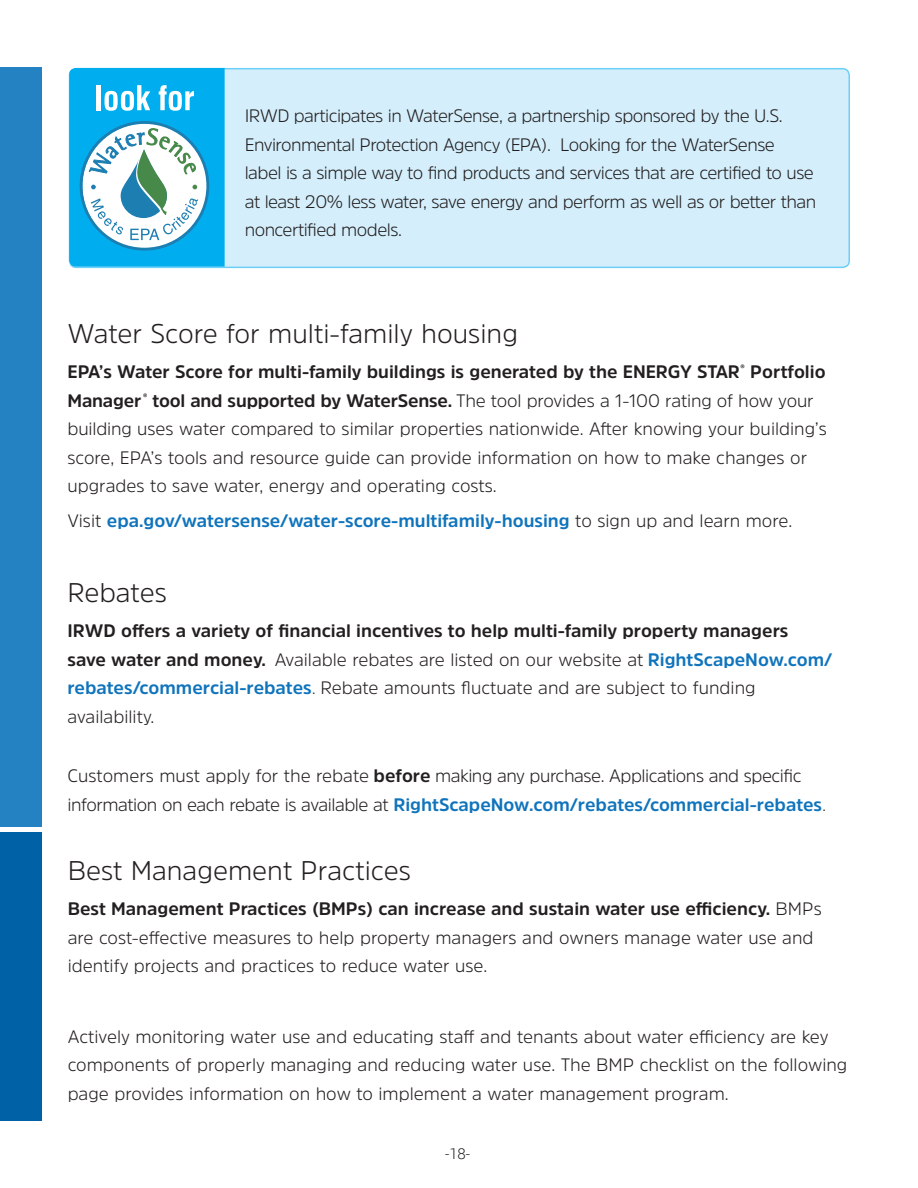
<style>
.page{position:relative;width:918px;height:1188px;background:#fff}
.page>*{position:absolute;margin:0;border:0;box-sizing:border-box;transform-origin:0 0}
.t1{font:300 27px "Amsi Pro";color:#231f20}
.t2{font:300 18px/28.5px "Amsi Pro";color:#231f20}
.t3{font:300 18px/28.5px "Amsi Pro";letter-spacing:-.03em;color:#231f20}
.t4{font:300 18px/28.5px "Amsi Pro";letter-spacing:-.025em;color:#231f20}
.t5{font:700 18px "Amsi Pro";color:#1074bc}
.t6{font:300 15px "Roboto";color:#231f20}
.s1{font-weight:700}
.s2{font-weight:300;color:#231f20}
.s3{font-weight:700;color:#1074bc}
.s4{font-family:"Roboto"}
</style>
<div class="page">
<div style="left:70px;top:69px;width:779px;height:198px;background:#d4effb;border-radius:7px"></div>
<div style="left:69px;top:68px;width:781px;height:200px;border:2px solid #6bcff6;border-radius:7px"></div>
<div style="left:0;top:68px;width:42px;height:759px;background:#2481c2"></div>
<div style="left:0;top:832px;width:42px;height:288px;background:#0061a6"></div>
<svg style="left:69px;top:68px;width:156px;height:199px;background:#59c2e8"></svg>
<div style="left:80px;top:121px;width:129px;height:130px;border:3px solid #1d7eb2;border-radius:50%"></div>
<p class="t3" style="left:245px;top:101px;width:573px">IRWD participates in WaterSense, a partnership sponsored by the U.S.<br>Environmental Protection Agency (EPA). Looking for the WaterSense label is a simple way to find products and services that are certified to use at least 20% less water, save energy and perform as well as or better than noncertified models.</p>
<h1 class="t1" style="left:68px;top:315px;width:452px">Water Score for multi-family housing</h1>
<p class="t2" style="left:67px;top:357px;width:761px"><span class="s1">EPA’s Water Score for multi-family buildings is generated by the ENERGY STAR</span> <sup>®</sup> <span class="s1">Portfolio Manager</span> <sup>®</sup> <span class="s1">tool and supported by WaterSense.</span> The tool provides a 1-100 rating of how your building uses water compared to similar properties nationwide. After knowing your building’s score, EPA’s tools and resource guide can provide information on how to make changes or upgrades to save water, energy and operating costs.</p>
<p class="t5" style="left:68px;top:509px;width:726px"><span class="s2">Visit</span> epa.gov/watersense/water-score-multifamily-housing <span class="s2">to sign up and learn more.</span></p>
<h1 class="t1" style="left:68px;top:574px;width:101px">Rebates</h1>
<p class="t2" style="left:68px;top:616px;width:766px"><span class="s1">IRWD offers a variety of financial incentives to help multi-family property managers<br>save water and money.</span> Available rebates are listed on our website at <span class="s3">RightScapeNow.com/ rebates/commercial-rebates</span><span class="s4">.</span> Rebate amounts fluctuate and are subject to funding availability.</p>
<p class="t4" style="left:68px;top:761px;width:761px">Customers must apply for the rebate <span class="s1">before</span> making any purchase. Applications and specific information on each rebate is available at <span class="s3">RightScapeNow.com/rebates/commercial-rebates</span><span class="s4">.</span></p>
<h1 class="t1" style="left:68px;top:852px;width:345px">Best Management Practices</h1>
<p class="t2" style="left:68px;top:894px;width:756px"><span class="s1">Best Management Practices (BMPs) can increase and sustain water use efficiency.</span> BMPs are cost-effective measures to help property managers and owners manage water use and identify projects and practices to reduce water use.</p>
<p class="t2" style="left:68px;top:1022px;width:781px">Actively monitoring water use and educating staff and tenants about water efficiency are key components of properly managing and reducing water use. The BMP checklist on the following page provides information on how to implement a water management program.</p>
<p class="t6" style="left:445px;top:1144px;width:27px">-18-</p>
</div>
